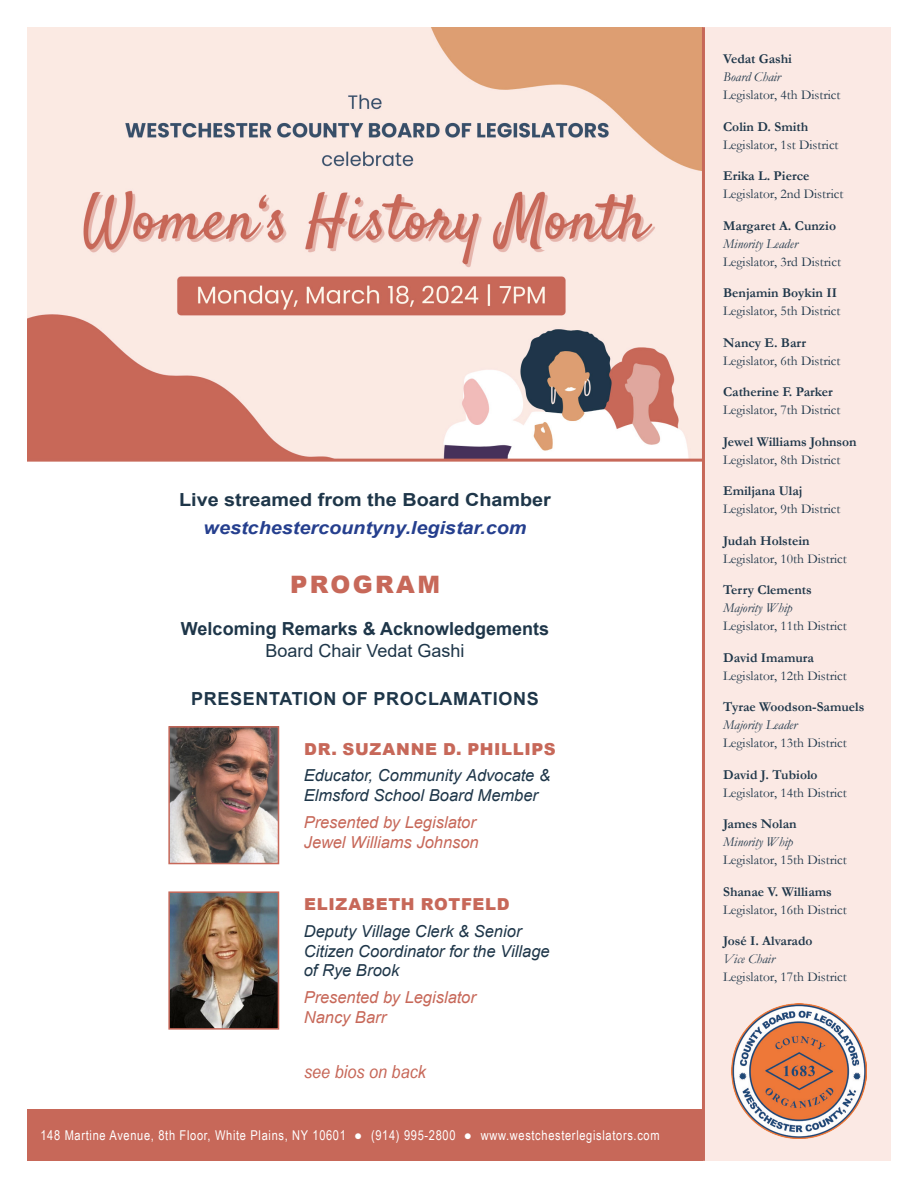
<style>
.page{position:relative;width:918px;height:1188px;background:#fff}
.page>*{position:absolute;margin:0;border:0;box-sizing:border-box;transform-origin:0 0}
.t1{font:900 24px "Arial";letter-spacing:.1em;color:#c76859}
.t2{font:700 18px/21.6px "Arial";color:#1e3649;text-align:center}
.t3{font:italic 700 18px "Arial";color:#253f8e;scale:1.1 1}
.t4{font:700 18px "Arial";color:#1e3649;scale:1.1 1}
.t5{font:700 18px "Arial";letter-spacing:.035em;color:#1e3649}
.t6{font:italic 18px "Arial Narrow";color:#c76859;scale:1.1 1}
.t7{font:italic 16.5px/19.8px "Arial";color:#1e3649}
.t8{font:italic 16.5px/19.8px "Arial";letter-spacing:-.005em;color:#c76859}
.t9{font:900 16.5px "Arial";letter-spacing:.04em;color:#c76859}
.t10{font:13.5px/18px "Garamond";color:#1e3649}
.t11{font:13.5px "Arial Narrow";letter-spacing:.05em;color:#fff}
.s1{font-weight:400}
.s2{font-weight:700}
.s3{font-style:italic}
</style>
<div class="page">
<img style="left:27px;top:27px;width:675px;height:432px">
<div style="left:703px;top:27px;width:188px;height:1134px;background:#fbe9e4"></div>
<img style="left:731px;top:1004px;width:135px;height:134px">
<img style="left:171px;top:894px;width:105px;height:133px">
<div style="left:168px;top:891px;width:111px;height:139px;border:2px solid #c76859"></div>
<img style="left:171px;top:729px;width:105px;height:132px">
<div style="left:168px;top:726px;width:111px;height:138px;border:2px solid #c76859"></div>
<div style="left:27px;top:1109px;width:676px;height:52px;background:#c76859"></div>
<hr style="left:27px;top:459px;width:676px;height:3px;background:#c76859">
<hr style="left:702px;top:27px;width:3px;height:1134px;background:#c76859">
<p class="t4" style="left:179px;top:487px;width:340px">Live streamed from the Board Chamber</p>
<p class="t3" style="left:204px;top:516px;width:295px">westchestercountyny.legistar.com</p>
<p class="t1" style="left:290px;top:567px;width:151px">PROGRAM</p>
<p class="t2" style="left:181px;top:618px;width:370px">Welcoming Remarks &amp; Acknowledgements<br><span class="s1">Board Chair Vedat Gashi</span></p>
<p class="t5" style="left:191px;top:686px;width:349px">PRESENTATION OF PROCLAMATIONS</p>
<p class="t9" style="left:304px;top:737px;width:253px">DR. SUZANNE D. PHILLIPS</p>
<p class="t7" style="left:304px;top:766px;width:248px">Educator, Community Advocate &amp;<br>Elmsford School Board Member</p>
<p class="t8" style="left:304px;top:812px;width:176px">Presented by Legislator<br>Jewel Williams Johnson</p>
<p class="t9" style="left:304px;top:892px;width:207px">ELIZABETH ROTFELD</p>
<p class="t7" style="left:304px;top:921px;width:247px">Deputy Village Clerk &amp; Senior<br>Citizen Coordinator for the Village of Rye Brook</p>
<p class="t8" style="left:304px;top:988px;width:174px">Presented by Legislator<br>Nancy Barr</p>
<p class="t6" style="left:304px;top:1059px;width:112px">see bios on back</p>
<p class="t11" style="left:40px;top:1125px;width:621px">148 Martine Avenue, 8th Floor, White Plains, NY 10601 ● (914) 995-2800 ● www.westchesterlegislators.com</p>
<p class="t10" style="left:723px;top:49px;width:119px"><span class="s2">Vedat Gashi<br></span><span class="s3">Board Chair<br></span>Legislator, 4th District</p>
<p class="t10" style="left:723px;top:117px;width:117px"><span class="s2">Colin D. Smith<br></span>Legislator, 1st District</p>
<p class="t10" style="left:723px;top:166px;width:122px"><span class="s2">Erika L. Pierce<br></span>Legislator, 2nd District</p>
<p class="t10" style="left:723px;top:216px;width:119px"><span class="s2">Margaret A. Cunzio<br></span><span class="s3">Minority Leader<br></span>Legislator, 3rd District</p>
<p class="t10" style="left:723px;top:283px;width:119px"><span class="s2">Benjamin Boykin II<br></span>Legislator, 5th District</p>
<p class="t10" style="left:723px;top:333px;width:119px"><span class="s2">Nancy E. Barr<br></span>Legislator, 6th District</p>
<p class="t10" style="left:723px;top:382px;width:119px"><span class="s2">Catherine F. Parker<br></span>Legislator, 7th District</p>
<p class="t10" style="left:723px;top:432px;width:135px"><span class="s2">Jewel Williams Johnson<br></span>Legislator, 8th District</p>
<p class="t10" style="left:723px;top:481px;width:119px"><span class="s2">Emiljana Ulaj<br></span>Legislator, 9th District</p>
<p class="t10" style="left:723px;top:531px;width:125px"><span class="s2">Judah Holstein<br></span>Legislator, 10th District</p>
<p class="t10" style="left:723px;top:580px;width:125px"><span class="s2">Terry Clements<br></span><span class="s3">Majority Whip<br></span>Legislator, 11th District</p>
<p class="t10" style="left:723px;top:648px;width:125px"><span class="s2">David Imamura<br></span>Legislator, 12th District</p>
<p class="t10" style="left:723px;top:697px;width:143px"><span class="s2">Tyrae Woodson-Samuels<br></span><span class="s3">Majority Leader<br></span>Legislator, 13th District</p>
<p class="t10" style="left:723px;top:765px;width:125px"><span class="s2">David J. Tubiolo<br></span>Legislator, 14th District</p>
<p class="t10" style="left:723px;top:814px;width:125px"><span class="s2">James Nolan<br></span><span class="s3">Minority Whip<br></span>Legislator, 15th District</p>
<p class="t10" style="left:723px;top:882px;width:125px"><span class="s2">Shanae V. Williams<br></span>Legislator, 16th District</p>
<p class="t10" style="left:723px;top:931px;width:125px"><span class="s2">José I. Alvarado<br></span><span class="s3">Vice Chair<br></span>Legislator, 17th District</p>
</div>
